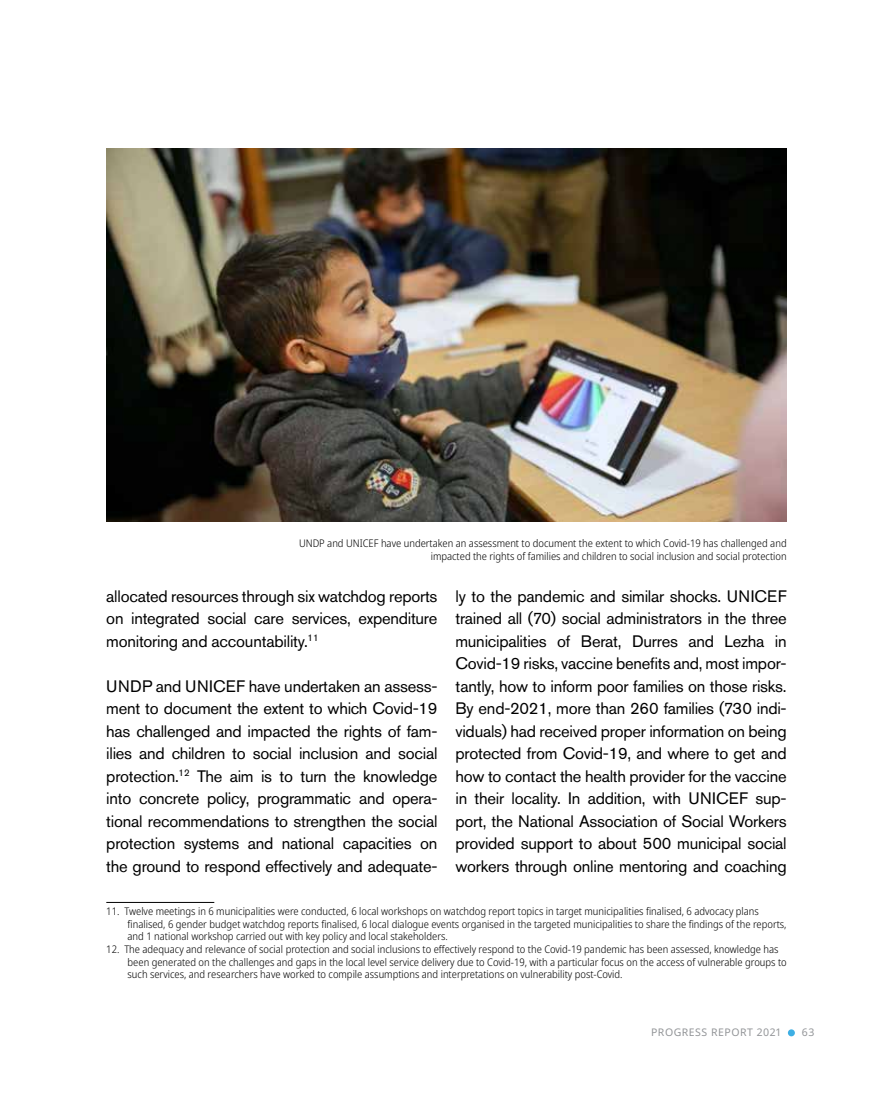
<style>
.page{position:relative;width:893px;height:1106px;background:#fff}
.page>*{position:absolute;margin:0;border:0;box-sizing:border-box;transform-origin:0 0}
.t1{font:16.5px/22.5px "Akzidenz Grotesk Std";letter-spacing:-.015em;color:#000;text-align:justify}
.t2{font:300 semi-condensed 10.5px/12.6px "Noto Sans";color:#000}
.t3{font:10.5px "Noto Sans";letter-spacing:.05em;color:#939598}
</style>
<div class="page">
<div style="left:788px;top:1029px;width:7px;height:7px;background:#3eafe4;border-radius:50%"></div>
<hr style="left:106px;top:902px;width:108px;height:1px;background:#000">
<img style="left:106px;top:149px;width:681px;height:372px">
<p class="t2" style="left:299px;top:537px;width:489px;text-align:right">UNDP and UNICEF have undertaken an assessment to document the extent to which Covid-19 has challenged and impacted the rights of families and children to social inclusion and social protection</p>
<p class="t1" style="left:455px;top:584px;width:333px">ly to the pandemic and similar shocks. UNICEF trained all (70) social administrators in the three municipalities of Berat, Durres and Lezha in Covid-19 risks, vaccine benefits and, most impor&shy;tantly, how to inform poor families on those risks.<br>By end-2021, more than 260 families (730 indi&shy;viduals) had received proper information on being protected from Covid-19, and where to get and how to contact the health provider for the vaccine in their locality. In addition, with UNICEF sup&shy;port, the National Association of Social Workers provided support to about 500 municipal social workers through online mentoring and coaching</p>
<p class="t1" style="left:106px;top:584px;width:333px">allocated resources through six watchdog reports on integrated social care services, expenditure monitoring and accountability.<sup>11</sup></p>
<p class="t1" style="left:106px;top:674px;width:333px">UNDP and UNICEF have undertaken an assess&shy;ment to document the extent to which Covid-19 has challenged and impacted the rights of fam&shy;ilies and children to social inclusion and social protection.<sup>12</sup> The aim is to turn the knowledge into concrete policy, programmatic and opera&shy;tional recommendations to strengthen the social protection systems and national capacities on the ground to respond effectively and adequate-</p>
<p class="t2" style="left:128px;top:905px;width:660px;text-indent:-21px">11. Twelve meetings in 6 municipalities were conducted, 6 local workshops on watchdog report topics in target municipalities finalised, 6 advocacy plans finalised, 6 gender budget watchdog reports finalised, 6 local dialogue events organised in the targeted municipalities to share the findings of the reports, and 1 national workshop carried out with key policy and local stakeholders.</p>
<p class="t2" style="left:128px;top:943px;width:661px;text-indent:-21px">12. The adequacy and relevance of social protection and social inclusions to effectively respond to the Covid-19 pandemic has been assessed, knowledge has been generated on the challenges and gaps in the local level service delivery due to Covid-19, with a particular focus on the access of vulnerable groups to such services, and researchers have worked to compile assumptions and interpretations on vulnerability post-Covid.</p>
<p class="t3" style="left:651px;top:1025px;width:131px">PROGRESS REPORT 2021</p>
<p class="t3" style="left:802px;top:1025px;width:14px">63</p>
</div>
